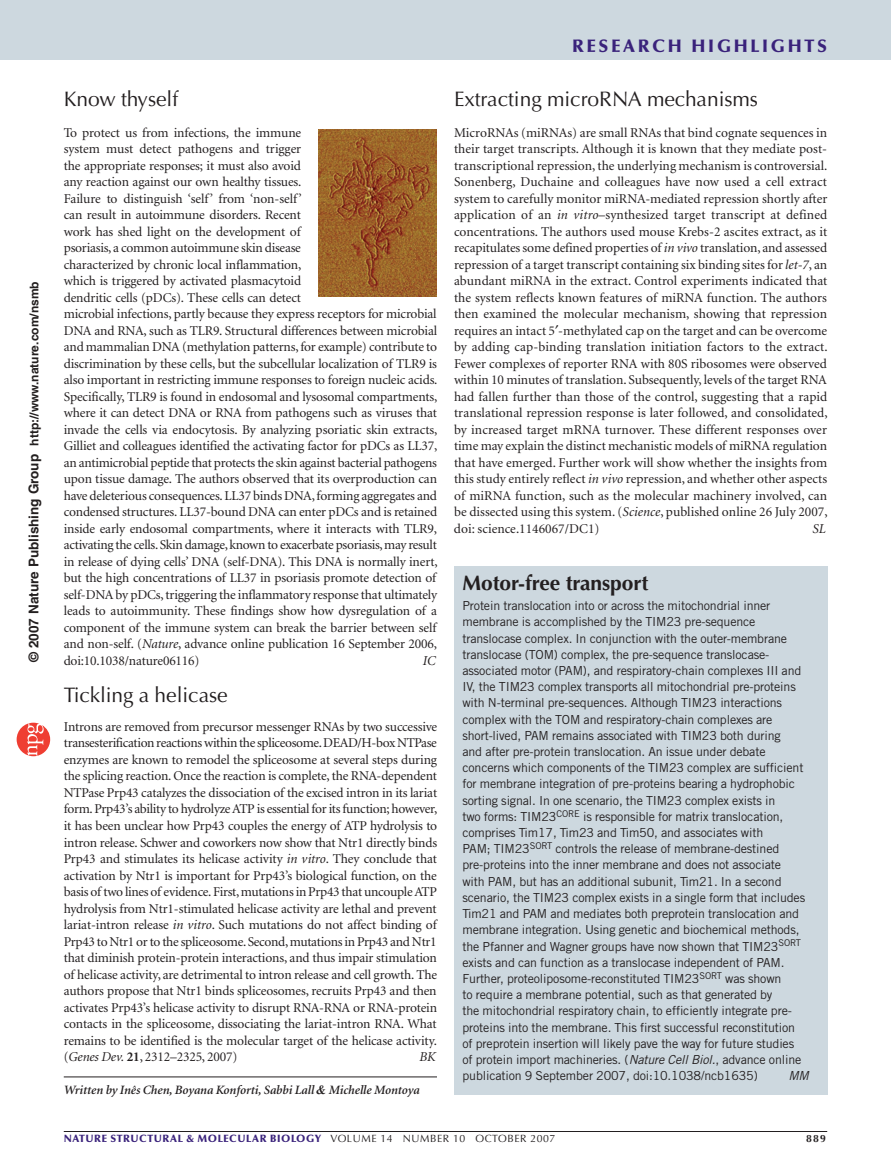
<style>
.page{position:relative;width:891px;height:1175px;background:#fff}
.page>*{position:absolute;margin:0;border:0;box-sizing:border-box;transform-origin:0 0}
.t1{font:21px "Optima";letter-spacing:-.005em;color:#231f20}
.t2{font:700 21px "Optima";letter-spacing:-.005em;color:#231f20}
.t3{font:900 18px "Optima";letter-spacing:.15em;color:#3a227b}
.t4{font:13.5px/16.5px "Minion";letter-spacing:-.01em;color:#231f20;text-align:justify}
.t5{font:italic 13.5px "Minion";color:#231f20}
.t6{font:italic 600 12.75px "Minion";letter-spacing:-.005em;color:#231f20}
.t7{font:12.45px/16.2px "Trade Gothic";letter-spacing:-.015em;color:#231f20}
.t8{font:italic 12.45px "Trade Gothic";color:#231f20}
.t9{font:12px "Helvetica Bold 2";color:#231f1f}
.t10{font:900 10.5px "Optima";letter-spacing:.05em;color:#3a227b}
.t11{font:700 10.5px "Optima";color:#231f20}
.s1{font-size:13.5px}
.s2{font-family:"Helvetica";font-weight:700;font-size:13.5px}
.s3{font-style:italic}
.s4{font-weight:700}
.s5{font-family:"Times";font-weight:700}
.s6{font-weight:400;color:#231f20}
</style>
<div class="page">
<div style="left:0;top:0;width:891px;height:60px;background:#cdd8df"></div>
<hr style="left:64px;top:1131px;width:763px;height:1px;background:#231f20">
<hr style="left:64px;top:1076px;width:373px;height:1px;background:#231f20">
<div style="left:454px;top:566px;width:373px;height:528px;background:#cdd8df"></div>
<img style="left:318px;top:129px;width:119px;height:167px">
<svg style="left:17px;top:722px;width:33px;height:34px"></svg>
<p class="t9" style="left:27px;top:662px;width:382px;rotate:-90deg"><span class="s1">© 200</span><span class="s2">7</span> <span class="s1">Nature Publishing Group</span> http://www.nature.com/nsmb</p>
<h1 class="t1" style="left:64px;top:87px;width:116px">Know thyself</h1>
<p class="t4" style="left:64px;top:125px;width:375px;text-align:left">To protect us from infections, the immune<br>system must detect pathogens and trigger<br>the appropriate responses; it must also avoid<br>any reaction against our own healthy tissues.<br>Failure to distinguish ‘self’ from ‘non-self’<br>can result in autoimmune disorders. Recent<br>work has shed light on the development of<br>psoriasis, a common autoimmune skin disease<br>characterized by chronic local inflammation,<br>which is triggered by activated plasmacytoid<br>dendritic cells (pDCs). These cells can detect<br>microbial infections, partly because they express receptors for microbial DNA and RNA, such as TLR9. Structural differences between microbial and mammalian DNA (methylation patterns, for example) contribute to discrimination by these cells, but the subcellular localization of TLR9 is also important in restricting immune responses to foreign nucleic acids.<br>Specifically, TLR9 is found in endosomal and lysosomal compartments, where it can detect DNA or RNA from pathogens such as viruses that invade the cells via endocytosis. By analyzing psoriatic skin extracts, Gilliet and colleagues identified the activating factor for pDCs as LL37, an antimicrobial peptide that protects the skin against bacterial pathogens upon tissue damage. The authors observed that its overproduction can have deleterious consequences. LL37 binds DNA, forming aggregates and condensed structures. LL37-bound DNA can enter pDCs and is retained inside early endosomal compartments, where it interacts with TLR9, activating the cells. Skin damage, known to exacerbate psoriasis, may result in release of dying cells’ DNA (self-DNA). This DNA is normally inert, but the high concentrations of LL37 in psoriasis promote detection of self-DNA by pDCs, triggering the inflammatory response that ultimately leads to autoimmunity. These findings show how dysregulation of a component of the immune system can break the barrier between self and non-self. (<span class="s3">Nature</span>, advance online publication 16 September 2006, doi:10.1038/nature06116)</p>
<p class="t5" style="left:423px;top:654px;width:14px">IC</p>
<h1 class="t1" style="left:64px;top:682px;width:165px">Tickling a helicase</h1>
<p class="t4" style="left:64px;top:719px;width:375px">Introns are removed from precursor messenger RNAs by two successive transesterification reactions within the spliceosome. DEAD/H-box NTPase enzymes are known to remodel the spliceosome at several steps during the splicing reaction. Once the reaction is complete, the RNA-dependent NTPase Prp43 catalyzes the dissociation of the excised intron in its lariat form. Prp43’s ability to hydrolyze ATP is essential for its function; however, it has been unclear how Prp43 couples the energy of ATP hydrolysis to intron release. Schwer and coworkers now show that Ntr1 directly binds Prp43 and stimulates its helicase activity <span class="s3">in vitro</span>. They conclude that activation by Ntr1 is important for Prp43’s biological function, on the basis of two lines of evidence. First, mutations in Prp43 that uncouple ATP hydrolysis from Ntr1-stimulated helicase activity are lethal and prevent lariat-intron release <span class="s3">in vitro</span>. Such mutations do not affect binding of Prp43 to Ntr1 or to the spliceosome. Second, mutations in Prp43 and Ntr1 that diminish protein-protein interactions, and thus impair stimulation of helicase activity, are detrimental to intron release and cell growth. The authors propose that Ntr1 binds spliceosomes, recruits Prp43 and then activates Prp43’s helicase activity to disrupt RNA-RNA or RNA-protein contacts in the spliceosome, dissociating the lariat-intron RNA. What remains to be identified is the molecular target of the helicase activity. (<span class="s3">Genes Dev.</span> <span class="s4">21</span>, 2312–2325, 2007)</p>
<p class="t5" style="left:419px;top:1050px;width:18px">BK</p>
<p class="t6" style="left:64px;top:1083px;width:357px">Written by Inês Chen, Boyana Konforti, Sabbi Lall <span class="s5">&amp;</span> Michelle Montoya</p>
<h2 class="t3" style="left:572px;top:35px;width:257px">RESEARCH HIGHLIGHTS</h2>
<h1 class="t1" style="left:454px;top:87px;width:306px">Extracting microRNA mechanisms</h1>
<p class="t4" style="left:454px;top:125px;width:375px">MicroRNAs (miRNAs) are small RNAs that bind cognate sequences in their target transcripts. Although it is known that they mediate post&shy;transcriptional repression, the underlying mechanism is controversial.<br>Sonenberg, Duchaine and colleagues have now used a cell extract system to carefully monitor miRNA-mediated repression shortly after application of an <span class="s3">in vitro</span>–synthesized target transcript at defined concentrations. The authors used mouse Krebs-2 ascites extract, as it recapitulates some defined properties of <span class="s3">in vivo</span> translation, and assessed repression of a target transcript containing six binding sites for <span class="s3">let-7</span>, an abundant miRNA in the extract. Control experiments indicated that the system reflects known features of miRNA function. The authors then examined the molecular mechanism, showing that repression requires an intact 5 -methylated cap on the target and can be overcome by adding cap-binding translation initiation factors to the extract.<br>Fewer complexes of reporter RNA with 80S ribosomes were observed within 10 minutes of translation. Subsequently, levels of the target RNA had fallen further than those of the control, suggesting that a rapid translational repression response is later followed, and consolidated, by increased target mRNA turnover. These different responses over time may explain the distinct mechanistic models of miRNA regulation that have emerged. Further work will show whether the insights from this study entirely reflect <span class="s3">in vivo</span> repression, and whether other aspects of miRNA function, such as the molecular machinery involved, can be dissected using this system. (<span class="s3">Science</span>, published online 26 July 2007, doi: science.1146067/DC1)</p>
<p class="t5" style="left:813px;top:522px;width:15px">SL</p>
<h1 class="t2" style="left:463px;top:570px;width:188px">Motor-free transport</h1>
<p class="t7" style="left:463px;top:597px;width:344px">Protein translocation into or across the mitochondrial inner membrane is accomplished by the TIM23 pre-sequence translocase complex. In conjunction with the outer-membrane translocase (TOM) complex, the pre-sequence translocase&shy;associated motor (PAM), and respiratory-chain complexes III and IV, the TIM23 complex transports all mitochondrial pre-proteins with N-terminal pre-sequences. Although TIM23 interactions complex with the TOM and respiratory-chain complexes are short-lived, PAM remains associated with TIM23 both during<br>and after pre-protein translocation. An issue under debate concerns which components of the TIM23 complex are sufficient for membrane integration of pre-proteins bearing a hydrophobic sorting signal. In one scenario, the TIM23 complex exists in<br>two forms: TIM23<sup>CORE</sup> is responsible for matrix translocation, comprises Tim17, Tim23 and Tim50, and associates with<br>PAM; TIM23<sup>SORT</sup> controls the release of membrane-destined pre-proteins into the inner membrane and does not associate with PAM, but has an additional subunit, Tim21. In a second scenario, the TIM23 complex exists in a single form that includes Tim21 and PAM and mediates both preprotein translocation and membrane integration. Using genetic and biochemical methods, the Pfanner and Wagner groups have now shown that TIM23<sup>SORT </sup>exists and can function as a translocase independent of PAM.<br>Further, proteoliposome-reconstituted TIM23<sup>SORT</sup> was shown<br>to require a membrane potential, such as that generated by<br>the mitochondrial respiratory chain, to efficiently integrate pre&shy;proteins into the membrane. This first successful reconstitution of preprotein insertion will likely pave the way for future studies of protein import machineries. (<span class="s3">Nature Cell Biol.</span>, advance online publication 9 September 2007, doi:10.1038/ncb1635)</p>
<p class="t8" style="left:788px;top:1068px;width:22px">MM</p>
<p class="t10" style="left:64px;top:1132px;width:493px">NATURE STRUCTURAL &amp; MOLECULAR BIOLOGY <span class="s6">VOLUME 14 NUMBER 10 OCTOBER 2007</span></p>
<p class="t11" style="left:806px;top:1132px;width:21px">889</p>
</div>
